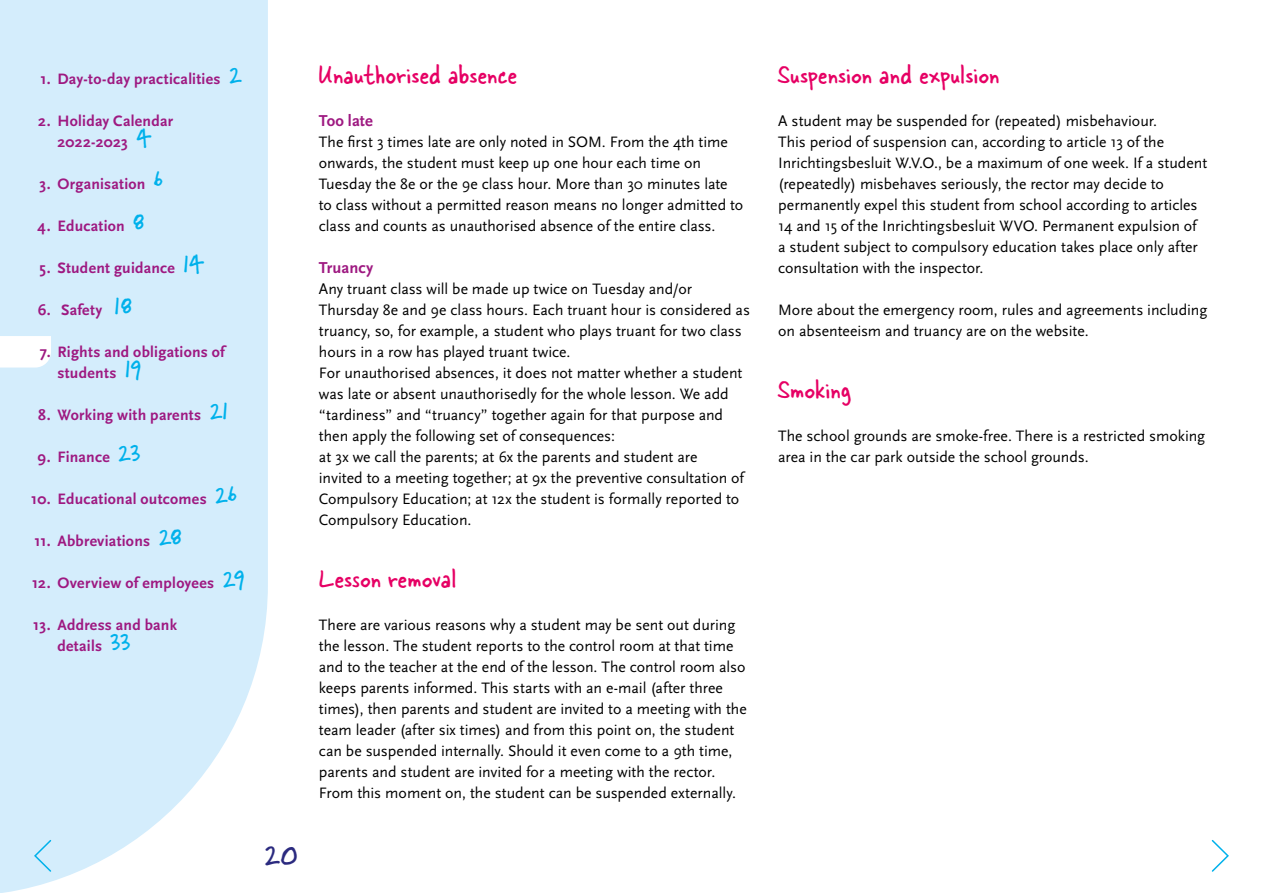
<style>
.page{position:relative;width:1263px;height:893px;background:#fff}
.page>*{position:absolute;margin:0;border:0;box-sizing:border-box;transform-origin:0 0}
.t1{font:33px "Skippy Sharp";color:#2b2a7f}
.Tussenkop_1{font:30px "Skippy Sharp";letter-spacing:.015em;color:#e60064}
.Tussenkop_2{font:700 16.5px "Scala Sans Pro";letter-spacing:.005em;color:#9e1981}
.Basistekst{font:15.75px/21px "Scala Sans Pro";color:#000}
.t2{font:700 15.75px/21px "Scala Sans Pro";letter-spacing:.015em;color:#9e1981}
.s1{font-family:"Skippy Sharp";font-weight:400;font-size:27px;color:#00b1eb}
</style>
<div class="page">
<svg style="left:0;top:0;width:268px;height:893px;background:#d7eefc"></svg>
<svg style="left:0;top:336px;width:51px;height:32px"></svg>
<svg style="left:1211px;top:840px;width:18px;height:32px"></svg>
<svg style="left:33px;top:838px;width:20px;height:35px"></svg>
<p class="t2" style="left:40px;top:69px;width:203px">1. Day-to-day practicalities <span class="s1">2</span></p>
<p class="t2" style="left:38px;top:111px;width:136px;text-align:center">2. Holiday Calendar<br>2022-2023 <span class="s1">4</span></p>
<p class="t2" style="left:39px;top:174px;width:125px">3. Organisation <span class="s1">6</span></p>
<p class="t2" style="left:38px;top:216px;width:108px">4. Education <span class="s1">8</span></p>
<p class="t2" style="left:39px;top:258px;width:166px">5. Student guidance <span class="s1">14</span></p>
<p class="t2" style="left:38px;top:300px;width:96px">6. Safety <span class="s1">18</span></p>
<p class="t2" style="left:57px;top:342px;width:169px;text-indent:-18px">7. Rights and obligations of students <span class="s1">19</span></p>
<p class="t2" style="left:38px;top:405px;width:193px">8. Working with parents <span class="s1">21</span></p>
<p class="t2" style="left:38px;top:447px;width:105px">9. Finance <span class="s1">23</span></p>
<p class="t2" style="left:31px;top:489px;width:208px">10. Educational outcomes <span class="s1">26</span></p>
<p class="t2" style="left:35px;top:531px;width:149px">11. Abbreviations <span class="s1">28</span></p>
<p class="t2" style="left:32px;top:573px;width:214px">12. Overview of employees <span class="s1">29</span></p>
<p class="t2" style="left:57px;top:615px;width:121px;text-indent:-24px">13. Address and bank details <span class="s1">33</span></p>
<h1 class="t1" style="left:264px;top:835px;width:35px">20</h1>
<h2 class="Tussenkop_1" style="left:319px;top:56px;width:200px">Unauthorised absence</h2>
<h3 class="Tussenkop_2" style="left:319px;top:111px;width:55px">Too late</h3>
<p class="Basistekst" style="left:319px;top:131px;width:426px">The first 3 times late are only noted in SOM. From the 4th time onwards, the student must keep up one hour each time on Tuesday the 8e or the 9e class hour. More than 30 minutes late to class without a permitted reason means no longer admitted to class and counts as unauthorised absence of the entire class.</p>
<h3 class="Tussenkop_2" style="left:319px;top:258px;width:56px">Truancy</h3>
<p class="Basistekst" style="left:319px;top:278px;width:433px">Any truant class will be made up twice on Tuesday and/or Thursday 8e and 9e class hours. Each truant hour is considered as truancy, so, for example, a student who plays truant for two class hours in a row has played truant twice.</p>
<p class="Basistekst" style="left:319px;top:362px;width:425px">For unauthorised absences, it does not matter whether a student was late or absent unauthorisedly for the whole lesson. We add “tardiness” and “truancy” together again for that purpose and then apply the following set of consequences:</p>
<p class="Basistekst" style="left:319px;top:446px;width:427px">at 3x we call the parents; at 6x the parents and student are invited to a meeting together; at 9x the preventive consultation of Compulsory Education; at 12x the student is formally reported to Compulsory Education.</p>
<h2 class="Tussenkop_1" style="left:319px;top:560px;width:139px">Lesson removal</h2>
<p class="Basistekst" style="left:319px;top:614px;width:429px">There are various reasons why a student may be sent out during the lesson. The student reports to the control room at that time and to the teacher at the end of the lesson. The control room also keeps parents informed. This starts with an e-mail (after three times), then parents and student are invited to a meeting with the team leader (after six times) and from this point on, the student can be suspended internally. Should it even come to a 9th time, parents and student are invited for a meeting with the rector.<br>From this moment on, the student can be suspended externally.</p>
<h2 class="Tussenkop_1" style="left:778px;top:56px;width:223px">Suspension and expulsion</h2>
<p class="Basistekst" style="left:778px;top:110px;width:431px">A student may be suspended for (repeated) misbehaviour.<br>This period of suspension can, according to article 13 of the Inrichtingsbesluit W.V.O., be a maximum of one week. If a student (repeatedly) misbehaves seriously, the rector may decide to permanently expel this student from school according to articles 14 and 15 of the Inrichtingsbesluit WVO. Permanent expulsion of a student subject to compulsory education takes place only after consultation with the inspector.</p>
<p class="Basistekst" style="left:778px;top:299px;width:431px">More about the emergency room, rules and agreements including on absenteeism and truancy are on the website.</p>
<h2 class="Tussenkop_1" style="left:778px;top:371px;width:74px">Smoking</h2>
<p class="Basistekst" style="left:778px;top:425px;width:428px">The school grounds are smoke-free. There is a restricted smoking area in the car park outside the school grounds.</p>
</div>
